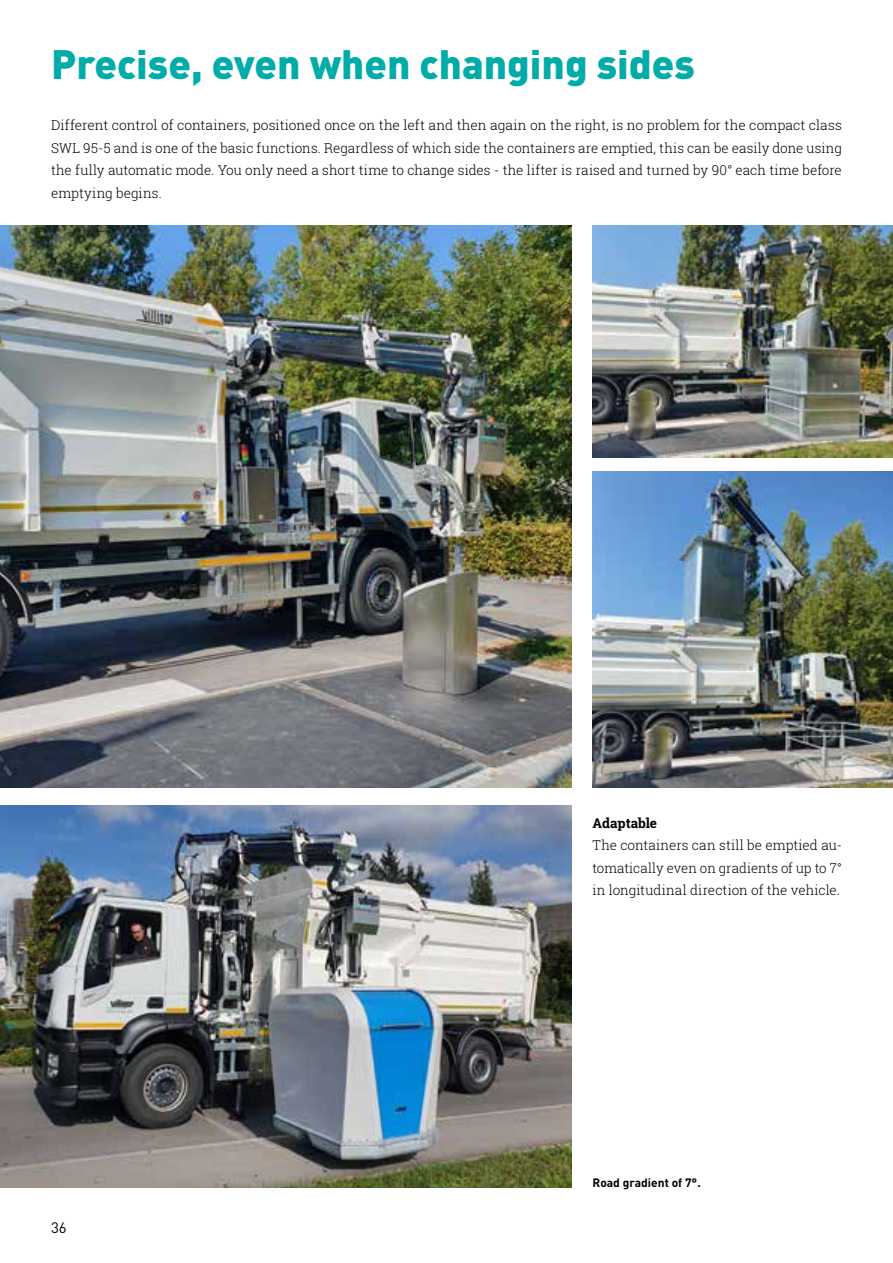
<style>
.page{position:relative;width:893px;height:1263px;background:#fff}
.page>*{position:absolute;margin:0;border:0;box-sizing:border-box;transform-origin:0 0}
.t1{font:900 40.5px "DIN Pro";color:#00aca9}
.t2{font:15px "DIN Pro";color:#000}
.t3{font:300 13.5px/22.5px "Roboto Slab";letter-spacing:.005em;color:#000;text-align:justify}
.t4{font:700 13.5px "Roboto Slab";color:#000}
.t5{font:700 12px "DIN Pro";color:#000}
</style>
<div class="page">
<img style="left:592px;top:471px;width:301px;height:316px">
<img style="left:592px;top:225px;width:301px;height:232px">
<img style="left:0;top:225px;width:571px;height:562px">
<img style="left:0;top:805px;width:571px;height:383px">
<h1 class="t1" style="left:51px;top:37px;width:645px">Precise, even when changing sides</h1>
<p class="t3" style="left:51px;top:114px;width:792px">Different control of containers, positioned once on the left and then again on the right, is no problem for the compact class SWL 95-5 and is one of the basic functions. Regardless of which side the containers are emptied, this can be easily done using the fully automatic mode. You only need a short time to change sides - the lifter is raised and turned by 90° each time before emptying begins.</p>
<p class="t4" style="left:592px;top:813px;width:66px">Adaptable</p>
<p class="t3" style="left:592px;top:834px;width:251px">The containers can still be emptied au&shy;tomatically even on gradients of up to 7° in longitudinal direction of the vehicle.</p>
<p class="t2" style="left:51px;top:1217px;width:17px">36</p>
<p class="t5" style="left:592px;top:1174px;width:110px">Road gradient of 7°.</p>
</div>
